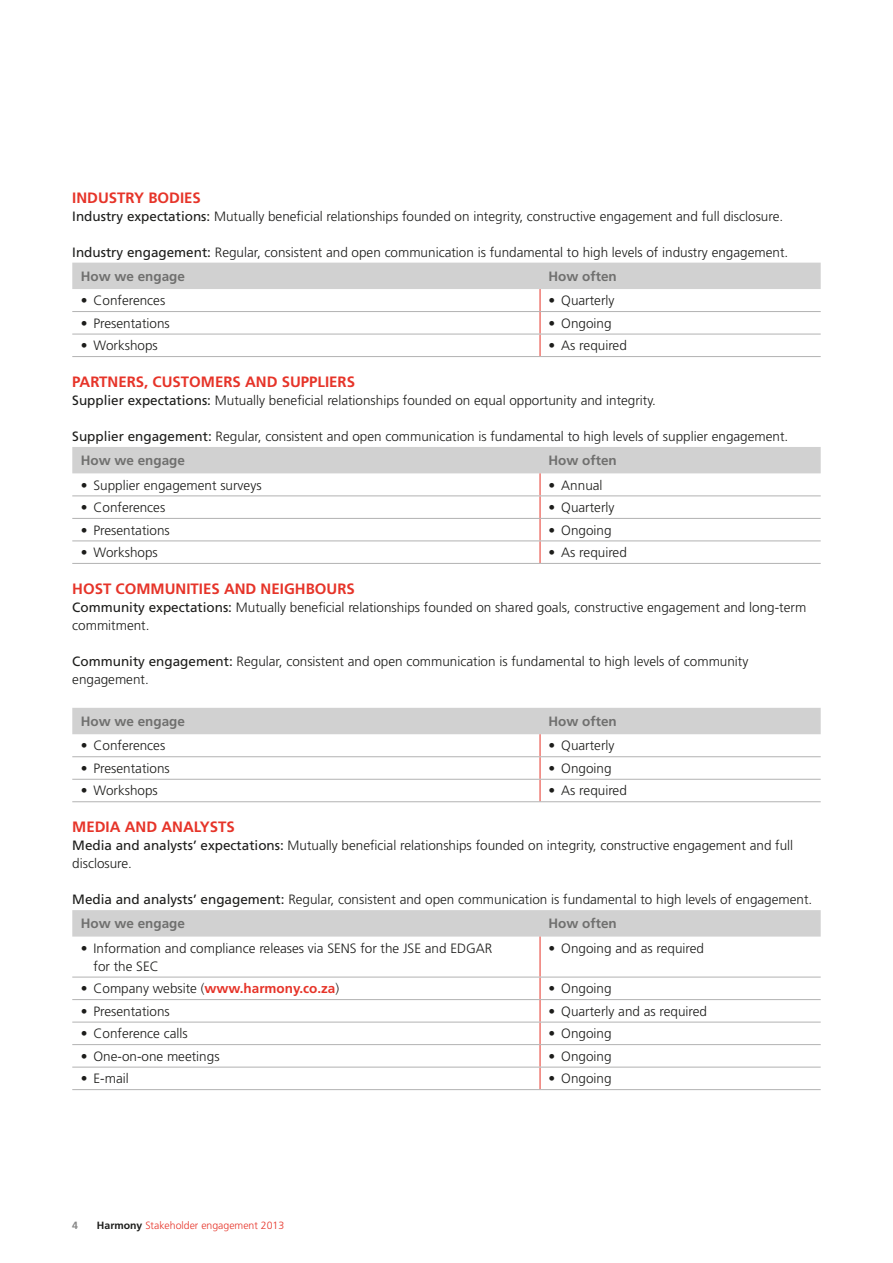
<style>
.page{position:relative;width:893px;height:1263px;background:#fff}
.page>*{position:absolute;margin:0;border:0;box-sizing:border-box;transform-origin:0 0}
.t1{font:700 15px "Frutiger LT Std";color:#e63429}
.t2{font:300 13.5px/18px "Frutiger LT Std";color:#1d1d1b}
.t3{font:700 13.5px "Frutiger LT Std";color:#70706f}
.t4{font:300 10.5px "Frutiger LT Std";color:#e63429}
.t5{font:700 10.5px "Frutiger LT Std";color:#878787}
.s1{font-weight:400}
.s2{font-weight:700;color:#70706f}
.s3{font-weight:700;color:#e63429}
.s4{font-weight:700;color:#1d1d1b}
</style>
<div class="page">
<svg style="left:72px;top:263px;width:749px;height:93px"></svg>
<hr style="left:72px;top:311px;width:468px;height:1px;background:#b2b2b2">
<hr style="left:540px;top:311px;width:281px;height:1px;background:#b2b2b2">
<hr style="left:72px;top:334px;width:468px;height:1px;background:#b2b2b2">
<hr style="left:540px;top:334px;width:281px;height:1px;background:#b2b2b2">
<hr style="left:72px;top:356px;width:468px;height:1px;background:#b2b2b2">
<hr style="left:540px;top:356px;width:281px;height:1px;background:#b2b2b2">
<svg style="left:72px;top:447px;width:749px;height:116px"></svg>
<hr style="left:72px;top:495px;width:468px;height:1px;background:#b2b2b2">
<hr style="left:540px;top:495px;width:281px;height:1px;background:#b2b2b2">
<hr style="left:72px;top:518px;width:468px;height:1px;background:#b2b2b2">
<hr style="left:540px;top:518px;width:281px;height:1px;background:#b2b2b2">
<hr style="left:72px;top:540px;width:468px;height:1px;background:#b2b2b2">
<hr style="left:540px;top:540px;width:281px;height:1px;background:#b2b2b2">
<hr style="left:72px;top:563px;width:468px;height:1px;background:#b2b2b2">
<hr style="left:540px;top:563px;width:281px;height:1px;background:#b2b2b2">
<svg style="left:72px;top:708px;width:749px;height:93px"></svg>
<hr style="left:72px;top:756px;width:468px;height:1px;background:#b2b2b2">
<hr style="left:540px;top:756px;width:281px;height:1px;background:#b2b2b2">
<hr style="left:72px;top:779px;width:468px;height:1px;background:#b2b2b2">
<hr style="left:540px;top:779px;width:281px;height:1px;background:#b2b2b2">
<hr style="left:72px;top:801px;width:468px;height:1px;background:#b2b2b2">
<hr style="left:540px;top:801px;width:281px;height:1px;background:#b2b2b2">
<div style="left:72px;top:910px;width:749px;height:26px;background:#d1d1d1"></div>
<hr style="left:540px;top:936px;width:1px;height:41px;background:#e63429">
<svg style="left:540px;top:978px;width:1px;height:111px"></svg>
<hr style="left:72px;top:977px;width:468px;height:1px;background:#b2b2b2">
<hr style="left:540px;top:977px;width:281px;height:1px;background:#b2b2b2">
<hr style="left:72px;top:999px;width:468px;height:1px;background:#b2b2b2">
<hr style="left:540px;top:999px;width:281px;height:1px;background:#b2b2b2">
<hr style="left:72px;top:1022px;width:468px;height:1px;background:#b2b2b2">
<hr style="left:540px;top:1022px;width:281px;height:1px;background:#b2b2b2">
<hr style="left:72px;top:1044px;width:468px;height:1px;background:#b2b2b2">
<hr style="left:540px;top:1044px;width:281px;height:1px;background:#b2b2b2">
<hr style="left:72px;top:1067px;width:468px;height:1px;background:#b2b2b2">
<hr style="left:540px;top:1067px;width:281px;height:1px;background:#b2b2b2">
<hr style="left:72px;top:1089px;width:468px;height:1px;background:#b2b2b2">
<hr style="left:540px;top:1089px;width:281px;height:1px;background:#b2b2b2">
<p class="t1" style="left:72px;top:189px;width:130px">INDUSTRY BODIES</p>
<p class="t2" style="left:72px;top:207px;width:712px"><span class="s1">Industry expectations:</span> Mutually beneficial relationships founded on integrity, constructive engagement and full disclosure.</p>
<p class="t2" style="left:81px;top:240px;width:709px;line-height:23.9px;text-indent:-9px"><span class="s1">Industry engagement:</span> Regular, consistent and open communication is fundamental to high levels of industry engagement.<br><span class="s2">How we engage</span></p>
<p class="t3" style="left:549px;top:268px;width:70px">How often</p>
<p class="t2" style="left:81px;top:292px;width:86px">• Conferences</p>
<p class="t2" style="left:549px;top:292px;width:67px">• Quarterly</p>
<p class="t2" style="left:81px;top:314px;width:91px">• Presentations</p>
<p class="t2" style="left:549px;top:314px;width:65px">• Ongoing</p>
<p class="t2" style="left:81px;top:337px;width:79px">• Workshops</p>
<p class="t2" style="left:549px;top:337px;width:80px">• As required</p>
<p class="t1" style="left:72px;top:373px;width:284px">PARTNERS, CUSTOMERS AND SUPPLIERS</p>
<p class="t2" style="left:72px;top:391px;width:585px"><span class="s1">Supplier expectations:</span> Mutually beneficial relationships founded on equal opportunity and integrity.</p>
<p class="t2" style="left:81px;top:425px;width:709px;line-height:23.9px;text-indent:-9px"><span class="s1">Supplier engagement:</span> Regular, consistent and open communication is fundamental to high levels of supplier engagement.<br><span class="s2">How we engage</span></p>
<p class="t3" style="left:549px;top:452px;width:70px">How often</p>
<p class="t2" style="left:81px;top:476px;width:182px">• Supplier engagement surveys</p>
<p class="t2" style="left:549px;top:476px;width:56px">• Annual</p>
<p class="t2" style="left:81px;top:498px;width:86px">• Conferences</p>
<p class="t2" style="left:549px;top:498px;width:67px">• Quarterly</p>
<p class="t2" style="left:81px;top:521px;width:91px">• Presentations</p>
<p class="t2" style="left:549px;top:521px;width:65px">• Ongoing</p>
<p class="t2" style="left:81px;top:544px;width:79px">• Workshops</p>
<p class="t2" style="left:549px;top:544px;width:80px">• As required</p>
<p class="t1" style="left:72px;top:580px;width:284px">HOST COMMUNITIES AND NEIGHBOURS</p>
<p class="t2" style="left:72px;top:598px;width:735px"><span class="s1">Community expectations:</span> Mutually beneficial relationships founded on shared goals, constructive engagement and long-term commitment.</p>
<p class="t2" style="left:72px;top:652px;width:678px"><span class="s1">Community engagement:</span> Regular, consistent and open communication is fundamental to high levels of community engagement.</p>
<p class="t3" style="left:81px;top:713px;width:106px">How we engage</p>
<p class="t3" style="left:549px;top:713px;width:70px">How often</p>
<p class="t2" style="left:81px;top:737px;width:86px">• Conferences</p>
<p class="t2" style="left:549px;top:737px;width:67px">• Quarterly</p>
<p class="t2" style="left:81px;top:759px;width:91px">• Presentations</p>
<p class="t2" style="left:549px;top:759px;width:65px">• Ongoing</p>
<p class="t2" style="left:81px;top:782px;width:79px">• Workshops</p>
<p class="t2" style="left:549px;top:782px;width:80px">• As required</p>
<p class="t1" style="left:72px;top:818px;width:164px">MEDIA AND ANALYSTS</p>
<p class="t2" style="left:72px;top:837px;width:722px"><span class="s1">Media and analysts’ expectations:</span> Mutually beneficial relationships founded on integrity, constructive engagement and full disclosure.</p>
<p class="t2" style="left:81px;top:888px;width:733px;line-height:24px;text-indent:-9px"><span class="s1">Media and analysts’ engagement:</span> Regular, consistent and open communication is fundamental to high levels of engagement.<br><span class="s2">How we engage</span></p>
<p class="t3" style="left:549px;top:915px;width:70px">How often</p>
<p class="t2" style="left:94px;top:939px;width:400px;text-indent:-13px">• Information and compliance releases via SENS for the JSE and EDGAR for the SEC</p>
<p class="t2" style="left:549px;top:939px;width:157px">• Ongoing and as required</p>
<p class="t2" style="left:81px;top:980px;width:260px">• Company website (<span class="s3">www.harmony.co.za</span>)</p>
<p class="t2" style="left:549px;top:980px;width:65px">• Ongoing</p>
<p class="t2" style="left:81px;top:1002px;width:91px">• Presentations</p>
<p class="t2" style="left:549px;top:1002px;width:160px">• Quarterly and as required</p>
<p class="t2" style="left:81px;top:1025px;width:109px">• Conference calls</p>
<p class="t2" style="left:549px;top:1025px;width:65px">• Ongoing</p>
<p class="t2" style="left:81px;top:1047px;width:140px">• One-on-one meetings</p>
<p class="t2" style="left:549px;top:1047px;width:65px">• Ongoing</p>
<p class="t2" style="left:81px;top:1070px;width:49px">• E-mail</p>
<p class="t2" style="left:549px;top:1070px;width:65px">• Ongoing</p>
<p class="t5" style="left:72px;top:1219px;width:7px">4</p>
<p class="t4" style="left:97px;top:1219px;width:189px"><span class="s4">Harmony</span> Stakeholder engagement 2013</p>
</div>
